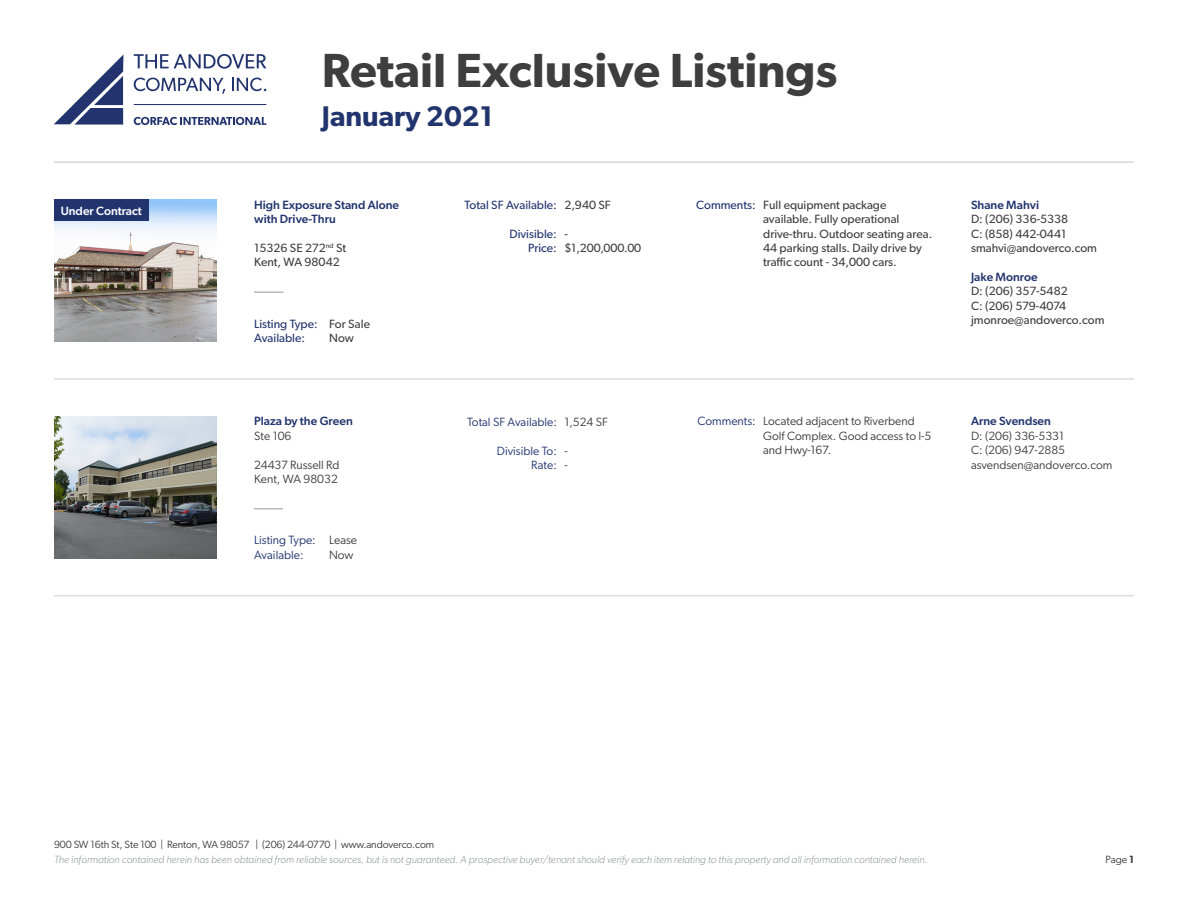
<style>
.page{position:relative;width:1188px;height:918px;background:#fff}
.page>*{position:absolute;margin:0;border:0;box-sizing:border-box;transform-origin:0 0}
.t1{font:600 48px "Gibson";color:#3e3e3f}
.t2{font:600 28.5px "Gibson";color:#22346e}
.t3{font:12px/14.4px "Gibson";color:#3e3e3f}
.t4{font:12px/14.4px "Gibson";color:#3e3e3f}
.t5{font:500 12px/14.4px "Gibson";color:#22346e}
.t6{font:12px "Gibson";color:#22346e}
.t7{font:12px "Gibson";color:#22346e}
.t8{font:500 12px "Gibson";color:#fff}
.t9{font:italic 300 10.5px "Gibson";color:#939598}
.t10{font:10.5px "Gibson";letter-spacing:-.01em;color:#3e3e3f}
.s1{font-weight:600}
</style>
<div class="page">
<svg style="left:54px;top:55px;width:69px;height:70px"></svg>
<svg style="left:134px;top:54px;width:132px;height:15px"></svg>
<hr style="left:134px;top:104px;width:132px;height:1px;background:#22336d">
<svg style="left:134px;top:117px;width:132px;height:8px"></svg>
<svg style="left:134px;top:78px;width:91px;height:16px"></svg>
<svg style="left:232px;top:78px;width:34px;height:13px"></svg>
<hr style="left:54px;top:162px;width:1080px;height:1px;background:#dcdddf">
<hr style="left:54px;top:378px;width:1080px;height:2px;background:#dcdddf">
<hr style="left:54px;top:595px;width:1080px;height:1px;background:#dcdddf">
<img style="left:54px;top:416px;width:162px;height:143px">
<svg style="left:254px;top:508px;width:29px;height:1px"></svg>
<img style="left:54px;top:199px;width:162px;height:143px">
<svg style="left:254px;top:292px;width:29px;height:1px"></svg>
<div style="left:54px;top:199px;width:95px;height:22px;background:#22346e"></div>
<p class="t8" style="left:61px;top:203px;width:83px">Under Contract</p>
<h1 class="t1" style="left:322px;top:42px;width:517px">Retail Exclusive Listings</h1>
<h2 class="t2" style="left:322px;top:100px;width:173px">January 2021</h2>
<p class="t5" style="left:254px;top:197px;width:146px">High Exposure Stand Alone with Drive-Thru</p>
<p class="t3" style="left:254px;top:240px;width:94px">15326 SE 272<sup>nd</sup> St</p>
<p class="t3" style="left:254px;top:255px;width:87px">Kent, WA 98042</p>
<p class="t7" style="left:254px;top:316px;width:65px">Listing Type:</p>
<p class="t7" style="left:254px;top:331px;width:52px">Available:</p>
<p class="t3" style="left:329px;top:316px;width:42px">For Sale</p>
<p class="t3" style="left:329px;top:330px;width:26px">Now</p>
<p class="t5" style="left:254px;top:414px;width:100px">Plaza by the Green</p>
<p class="t4" style="left:254px;top:428px;width:39px">Ste 106</p>
<p class="t4" style="left:254px;top:457px;width:87px">24437 Russell Rd</p>
<p class="t4" style="left:254px;top:472px;width:85px">Kent, WA 98032</p>
<p class="t6" style="left:254px;top:533px;width:63px">Listing Type:</p>
<p class="t6" style="left:254px;top:547px;width:51px">Available:</p>
<p class="t4" style="left:329px;top:533px;width:30px">Lease</p>
<p class="t4" style="left:329px;top:547px;width:26px">Now</p>
<p class="t7" style="left:465px;top:198px;width:94px">Total SF Available:</p>
<p class="t7" style="left:509px;top:226px;width:49px">Divisible:</p>
<p class="t7" style="left:528px;top:241px;width:30px">Price:</p>
<p class="t3" style="left:564px;top:197px;width:48px">2,940 SF</p>
<p class="t3" style="left:564px;top:226px;width:5px">-</p>
<p class="t3" style="left:564px;top:241px;width:78px">$1,200,000.00</p>
<p class="t6" style="left:467px;top:414px;width:91px">Total SF Available:</p>
<p class="t6" style="left:497px;top:443px;width:62px">Divisible To:</p>
<p class="t6" style="left:531px;top:458px;width:27px">Rate:</p>
<p class="t4" style="left:564px;top:414px;width:45px">1,524 SF</p>
<p class="t4" style="left:564px;top:443px;width:5px">-</p>
<p class="t4" style="left:564px;top:457px;width:5px">-</p>
<p class="t7" style="left:696px;top:197px;width:61px">Comments:</p>
<p class="t3" style="left:763px;top:197px;width:171px">Full equipment package available. Fully operational drive-thru. Outdoor seating area.<br>44 parking stalls. Daily drive by traffic count - 34,000 cars.</p>
<p class="t5" style="left:971px;top:197px;width:70px">Shane Mahvi</p>
<p class="t3" style="left:971px;top:212px;width:99px">D: (206) 336-5338</p>
<p class="t3" style="left:971px;top:226px;width:97px">C: (858) 442-0441</p>
<p class="t3" style="left:971px;top:240px;width:127px">smahvi@andoverco.com</p>
<p class="t5" style="left:971px;top:269px;width:68px">Jake Monroe</p>
<p class="t3" style="left:971px;top:284px;width:98px">D: (206) 357-5482</p>
<p class="t3" style="left:971px;top:298px;width:97px">C: (206) 579-4074</p>
<p class="t3" style="left:971px;top:312px;width:135px">jmonroe@andoverco.com</p>
<p class="t6" style="left:698px;top:414px;width:60px">Comments:</p>
<p class="t4" style="left:763px;top:414px;width:170px">Located adjacent to Riverbend<br>Golf Complex. Good access to I-5 and Hwy-167.</p>
<p class="t5" style="left:971px;top:414px;width:81px">Arne Svendsen</p>
<p class="t4" style="left:971px;top:428px;width:95px">D: (206) 336-5331</p>
<p class="t4" style="left:971px;top:443px;width:96px">C: (206) 947-2885</p>
<p class="t4" style="left:971px;top:457px;width:143px">asvendsen@andoverco.com</p>
<p class="t10" style="left:54px;top:838px;width:382px">900 SW 16th St, Ste 100 | Renton, WA 98057 | (206) 244-0770 | www.andoverco.com</p>
<p class="t9" style="left:54px;top:853px;width:875px">The information contained herein has been obtained from reliable sources, but is not guaranteed. A prospective buyer/tenant should verify each item relating to this property and all information contained herein.</p>
<p class="t10" style="left:1106px;top:853px;width:30px">Page <span class="s1">1</span></p>
</div>
